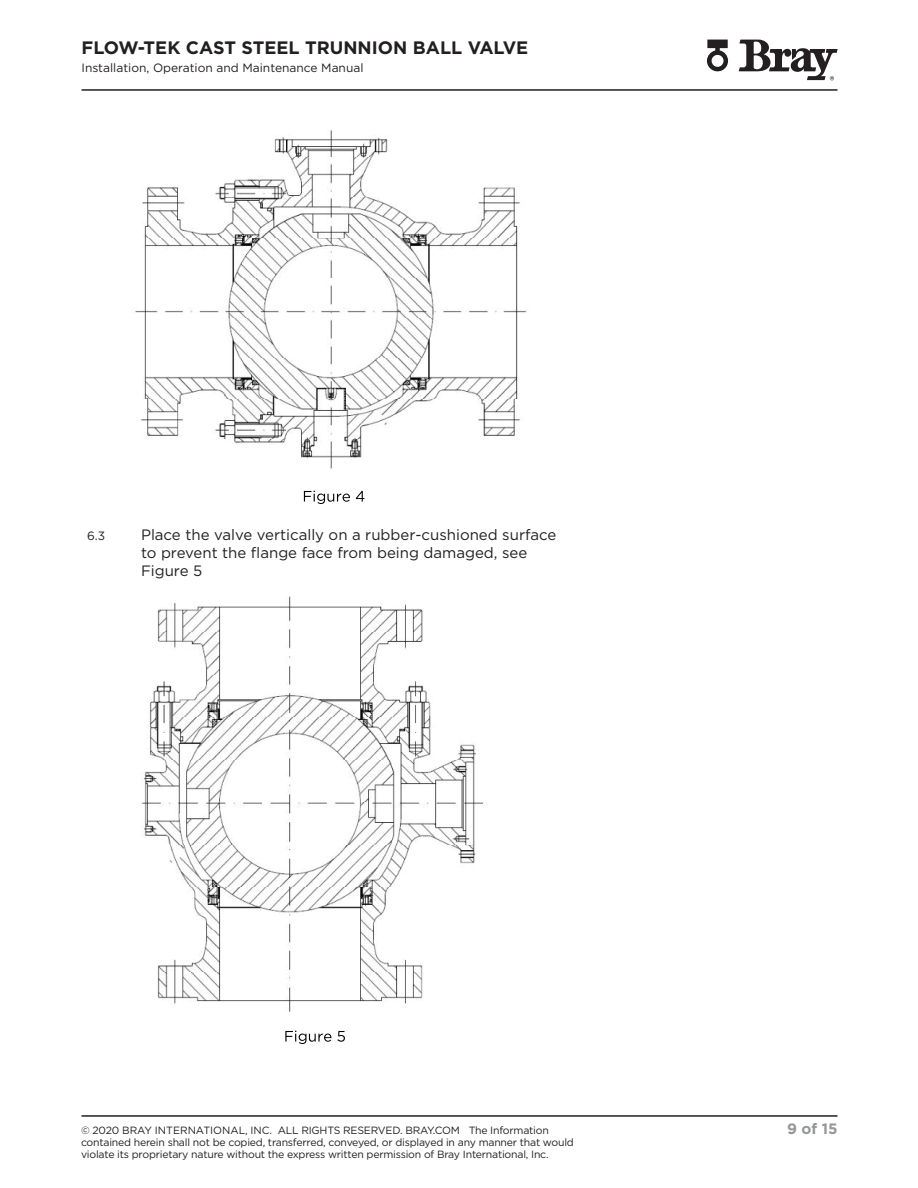
<style>
.page{position:relative;width:918px;height:1188px;background:#fff}
.page>*{position:absolute;margin:0;border:0;box-sizing:border-box;transform-origin:0 0}
.t1{font:700 18px "Gotham Pro";color:#231f20}
.t2{font:15px/18px "Gotham Pro";color:#231f20}
.t3{font:700 15px "Gotham Pro";color:#949698}
.t4{font:12px "Gotham Pro";color:#231f20}
.t5{font:10.5px/12px "Gotham Pro";letter-spacing:-.02em;color:#231f20}
</style>
<div class="page">
<hr style="left:82px;top:89px;width:756px;height:2px;background:#231f20">
<hr style="left:82px;top:1115px;width:756px;height:2px;background:#231f20">
<svg style="left:739px;top:40px;width:99px;height:40px"></svg>
<svg style="left:707px;top:40px;width:21px;height:31px"></svg>
<svg style="left:304px;top:491px;width:46px;height:13px"></svg>
<svg style="left:356px;top:491px;width:8px;height:11px"></svg>
<img style="left:135px;top:130px;width:392px;height:339px">
<svg style="left:285px;top:1031px;width:46px;height:13px"></svg>
<svg style="left:337px;top:1031px;width:8px;height:11px"></svg>
<img style="left:141px;top:596px;width:343px;height:417px">
<h1 class="t1" style="left:82px;top:37px;width:448px">FLOW-TEK CAST STEEL TRUNNION BALL VALVE</h1>
<p class="t4" style="left:82px;top:61px;width:283px">Installation, Operation and Maintenance Manual</p>
<p class="t4" style="left:87px;top:529px;width:20px">6.3</p>
<h2 class="t2" style="left:141px;top:526px;width:417px">Place the valve vertically on a rubber-cushioned surface to prevent the flange face from being damaged, see<br>Figure 5</h2>
<p class="t5" style="left:81px;top:1124px;width:494px">© 2020 BRAY INTERNATIONAL, INC. ALL RIGHTS RESERVED. BRAY.COM The Information contained herein shall not be copied, transferred, conveyed, or displayed in any manner that would violate its proprietary nature without the express written permission of Bray International, Inc.</p>
<h2 class="t3" style="left:787px;top:1120px;width:52px">9 of 15</h2>
</div>
